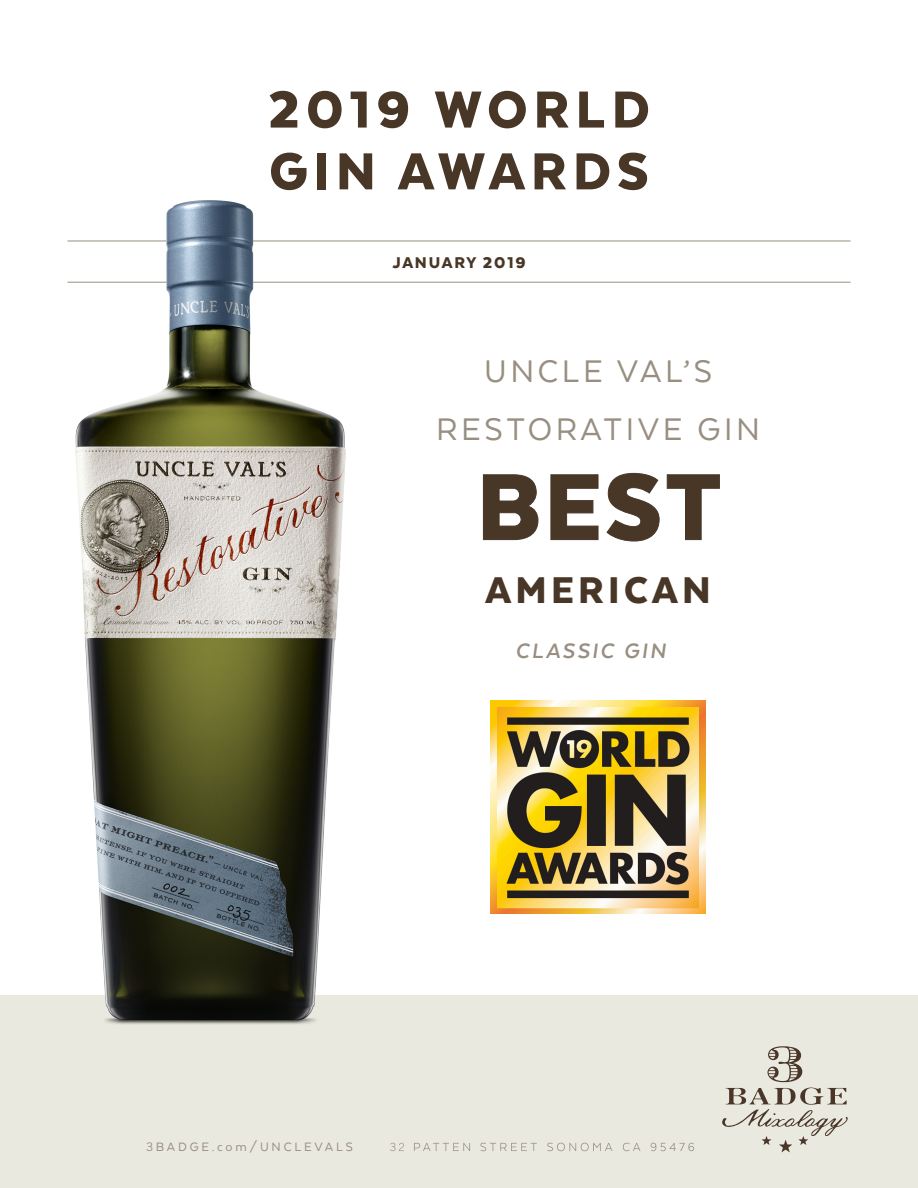
<style>
.page{position:relative;width:918px;height:1188px;background:#fff}
.page>*{position:absolute;margin:0;border:0;box-sizing:border-box;transform-origin:0 0}
.t1{font:900 108px "Texta";color:#483626}
.t2{font:900 60px "Texta";letter-spacing:.1em;color:#483626}
.t3{font:900 42.9px "Texta";letter-spacing:.1em;color:#483626}
.t4{font:36px "Texta";letter-spacing:.1em;color:#988e81}
.t5{font:italic 700 24px "Texta";letter-spacing:.1em;color:#988e81}
.t6{font:900 18px "Texta";letter-spacing:.1em;color:#483626}
.t7{font:13.95px "Texta";letter-spacing:.2em;color:#988e81}
.s1{font-family:"Trade Gothic";font-size:11.85px}
</style>
<div class="page">
<div style="left:0;top:995px;width:918px;height:193px;background:#eae9df"></div>
<svg style="left:767px;top:1046px;width:35px;height:36px"></svg>
<svg style="left:722px;top:1088px;width:126px;height:64px"></svg>
<hr style="left:67px;top:241px;width:784px;height:1px;background:#988e81">
<hr style="left:67px;top:282px;width:784px;height:1px;background:#988e81">
<svg style="left:390px;top:1143px;width:304px;height:8px"></svg>
<svg style="left:483px;top:474px;width:56px;height:66px"></svg>
<svg style="left:550px;top:474px;width:49px;height:66px"></svg>
<svg style="left:606px;top:473px;width:54px;height:69px"></svg>
<svg style="left:666px;top:474px;width:54px;height:66px"></svg>
<img style="left:491px;top:700px;width:215px;height:214px">
<img style="left:76px;top:200px;width:270px;height:824px">
<p class="t2" style="left:268px;top:78px;width:383px">2019 WORLD</p>
<p class="t2" style="left:269px;top:140px;width:381px">GIN AWARDS</p>
<p class="t6" style="left:392px;top:253px;width:135px">JANUARY 2019</p>
<p class="t4" style="left:484px;top:353px;width:230px">UNCLE VAL’S</p>
<p class="t4" style="left:436px;top:411px;width:325px">RESTORATIVE GIN</p>
<p class="t1" style="left:477px;top:451px;width:247px">BEST</p>
<p class="t3" style="left:485px;top:568px;width:227px">AMERICAN</p>
<p class="t5" style="left:516px;top:639px;width:152px">CLASSIC GIN</p>
<p class="t7" style="left:146px;top:1140px;width:208px"><span class="s1">3</span>BADGE.com/UNCLEVALS</p>
</div>
